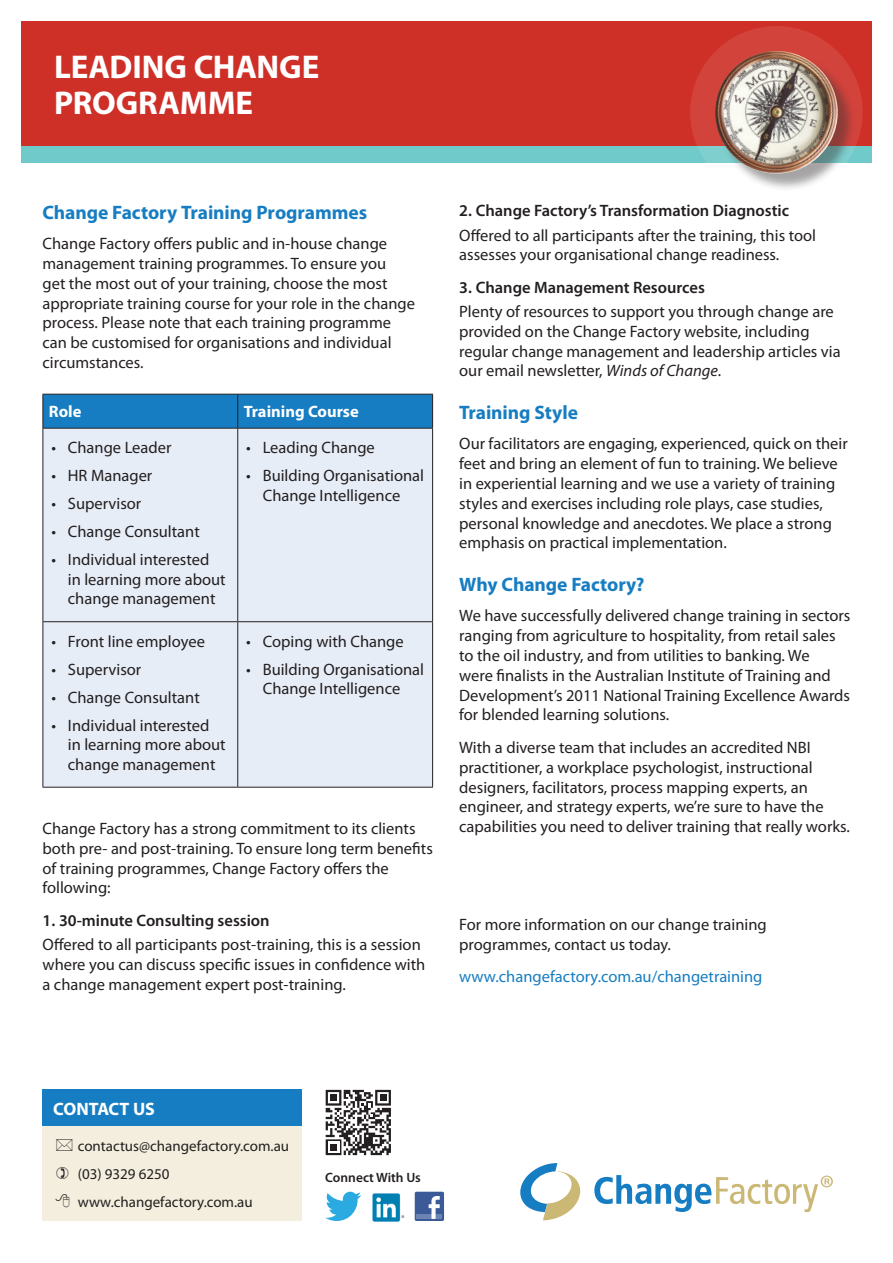
<style>
.page{position:relative;width:893px;height:1263px;background:#fff}
.page>*{position:absolute;margin:0;border:0;box-sizing:border-box;transform-origin:0 0}
.t1{font:700 33px/36px "Myriad Pro";letter-spacing:-.005em;color:#fff}
.Heading{font:700 19.5px "Myriad Pro";letter-spacing:-.005em;color:#177dc2}
.Heading-2{font:700 18px "Myriad Pro";letter-spacing:-.01em;color:#fff}
.Body{font:16.5px/19.8px "Myriad Pro";color:#231f20}
.Table_body{font:16.5px/19.5px "Myriad Pro";color:#231f20}
.Sub_Heading{font:600 16.5px "Myriad Pro";color:#231f20}
.Body-2{font:16.5px "Myriad Pro";color:#177dc2}
.Body-3{font:700 16.5px "Myriad Pro";color:#fff}
.Body-4{font:15px "Myriad Pro";color:#231f20}
.Body-5{font:600 13.5px "Myriad Pro";color:#231f20}
.s1{font-style:italic}
</style>
<div class="page">
<div style="left:21px;top:21px;width:851px;height:124px;background:#ce2f27"></div>
<div style="left:21px;top:146px;width:851px;height:16px;background:#70cac9"></div>
<div style="left:718px;top:54px;width:138px;height:138px;background:#231f20;opacity:.45"></div>
<img style="left:691px;top:26px;width:171px;height:172px;border-radius:50%">
<div style="left:44px;top:395px;width:388px;height:33px;background:#177dc2"></div>
<div style="left:44px;top:429px;width:388px;height:358px;background:#e7edf7"></div>
<hr style="left:43px;top:394px;width:195px;height:1px;background:#231f20">
<hr style="left:43px;top:395px;width:1px;height:33px;background:#231f20">
<hr style="left:238px;top:394px;width:195px;height:1px;background:#231f20">
<hr style="left:237px;top:395px;width:1px;height:33px;background:#231f20">
<hr style="left:432px;top:395px;width:1px;height:33px;background:#231f20">
<hr style="left:43px;top:428px;width:195px;height:1px;background:#231f20">
<hr style="left:43px;top:429px;width:1px;height:192px;background:#231f20">
<hr style="left:238px;top:428px;width:195px;height:1px;background:#231f20">
<hr style="left:237px;top:429px;width:1px;height:192px;background:#231f20">
<hr style="left:432px;top:429px;width:1px;height:192px;background:#231f20">
<hr style="left:43px;top:621px;width:195px;height:1px;background:#231f20">
<hr style="left:43px;top:622px;width:1px;height:165px;background:#231f20">
<hr style="left:238px;top:621px;width:195px;height:1px;background:#231f20">
<hr style="left:237px;top:622px;width:1px;height:165px;background:#231f20">
<hr style="left:432px;top:622px;width:1px;height:165px;background:#231f20">
<hr style="left:43px;top:787px;width:195px;height:1px;background:#231f20">
<hr style="left:238px;top:787px;width:195px;height:1px;background:#231f20">
<div style="left:43px;top:1125px;width:259px;height:96px;background:#f3eedd"></div>
<div style="left:43px;top:1089px;width:259px;height:36px;background:#177dc2"></div>
<svg style="left:520px;top:1163px;width:60px;height:57px"></svg>
<svg style="left:594px;top:1175px;width:239px;height:38px"></svg>
<svg style="left:325px;top:1192px;width:36px;height:29px"></svg>
<img style="left:372px;top:1193px;width:33px;height:29px">
<div style="left:415px;top:1192px;width:29px;height:29px;background:#3c5a98;border-radius:2px"></div>
<hr style="left:417px;top:1215px;width:25px;height:4px;background:#6d84b3">
<svg style="left:429px;top:1196px;width:11px;height:23px"></svg>
<svg style="left:325px;top:1089px;width:66px;height:67px"></svg>
<svg style="left:326px;top:1090px;width:65px;height:65px"></svg>
<p class="t1" style="left:54px;top:48px;width:267px">LEADING CHANGE<br>PROGRAMME</p>
<p class="Heading" style="left:43px;top:199px;width:326px">Change Factory Training Programmes</p>
<p class="Body" style="left:43px;top:233px;width:374px">Change Factory offers public and in-house change management training programmes. To ensure you<br>get the most out of your training, choose the most appropriate training course for your role in the change process. Please note that each training programme can be customised for organisations and individual circumstances.</p>
<p class="Body-3" style="left:49px;top:401px;width:34px">Role</p>
<p class="Body-3" style="left:244px;top:401px;width:117px">Training Course</p>
<p class="Table_body" style="left:51px;top:438px;width:122px">• Change Leader</p>
<p class="Table_body" style="left:51px;top:466px;width:102px">• HR Manager</p>
<p class="Table_body" style="left:51px;top:494px;width:91px">• Supervisor</p>
<p class="Table_body" style="left:51px;top:522px;width:150px">• Change Consultant</p>
<p class="Table_body" style="left:68px;top:550px;width:159px;text-indent:-16px">• Individual interested in learning more about change management</p>
<p class="Table_body" style="left:246px;top:438px;width:130px">• Leading Change</p>
<p class="Table_body" style="left:246px;top:466px;width:179px;text-align:center">• Building Organisational<br>Change Intelligence</p>
<p class="Table_body" style="left:51px;top:631px;width:155px">• Front line employee</p>
<p class="Table_body" style="left:51px;top:659px;width:91px">• Supervisor</p>
<p class="Table_body" style="left:51px;top:687px;width:150px">• Change Consultant</p>
<p class="Table_body" style="left:68px;top:715px;width:159px;text-indent:-16px">• Individual interested in learning more about change management</p>
<p class="Table_body" style="left:246px;top:631px;width:159px">• Coping with Change</p>
<p class="Table_body" style="left:246px;top:659px;width:179px;text-align:center">• Building Organisational<br>Change Intelligence</p>
<p class="Body" style="left:43px;top:818px;width:392px">Change Factory has a strong commitment to its clients both pre- and post-training. To ensure long term benefits of training programmes, Change Factory offers the following:</p>
<p class="Sub_Heading" style="left:43px;top:910px;width:229px">1. 30-minute Consulting session</p>
<p class="Body" style="left:43px;top:934px;width:384px">Offered to all participants post-training, this is a session where you can discuss specific issues in confidence with a change management expert post-training.</p>
<p class="Sub_Heading" style="left:459px;top:200px;width:331px">2. Change Factory’s Transformation Diagnostic</p>
<p class="Body" style="left:459px;top:225px;width:358px">Offered to all participants after the training, this tool assesses your organisational change readiness.</p>
<p class="Sub_Heading" style="left:459px;top:277px;width:247px">3. Change Management Resources</p>
<p class="Body" style="left:459px;top:301px;width:383px">Plenty of resources to support you through change are provided on the Change Factory website, including regular change management and leadership articles via our email newsletter, <span class="s1">Winds of Change</span>.</p>
<p class="Heading" style="left:459px;top:400px;width:120px">Training Style</p>
<p class="Body" style="left:459px;top:434px;width:390px">Our facilitators are engaging, experienced, quick on their feet and bring an element of fun to training. We believe in experiential learning and we use a variety of training styles and exercises including role plays, case studies, personal knowledge and anecdotes. We place a strong emphasis on practical implementation.</p>
<p class="Heading" style="left:459px;top:572px;width:187px">Why Change Factory?</p>
<p class="Body" style="left:459px;top:606px;width:393px">We have successfully delivered change training in sectors ranging from agriculture to hospitality, from retail sales to the oil industry, and from utilities to banking. We<br>were finalists in the Australian Institute of Training and Development’s 2011 National Training Excellence Awards for blended learning solutions.</p>
<p class="Body" style="left:459px;top:737px;width:392px">With a diverse team that includes an accredited NBI practitioner, a workplace psychologist, instructional designers, facilitators, process mapping experts, an engineer, and strategy experts, we’re sure to have the capabilities you need to deliver training that really works.</p>
<p class="Body" style="left:459px;top:914px;width:309px">For more information on our change training programmes, contact us today.</p>
<p class="Body-2" style="left:459px;top:966px;width:305px">www.changefactory.com.au/changetraining</p>
<p class="Heading-2" style="left:53px;top:1097px;width:103px">CONTACT US</p>
<p class="Body-4" style="left:78px;top:1136px;width:213px">contactus@changefactory.com.au</p>
<p class="Body-4" style="left:78px;top:1164px;width:93px">(03) 9329 6250</p>
<p class="Body-4" style="left:78px;top:1193px;width:176px">www.changefactory.com.au</p>
<p class="Body-5" style="left:325px;top:1169px;width:97px">Connect With Us</p>
</div>
